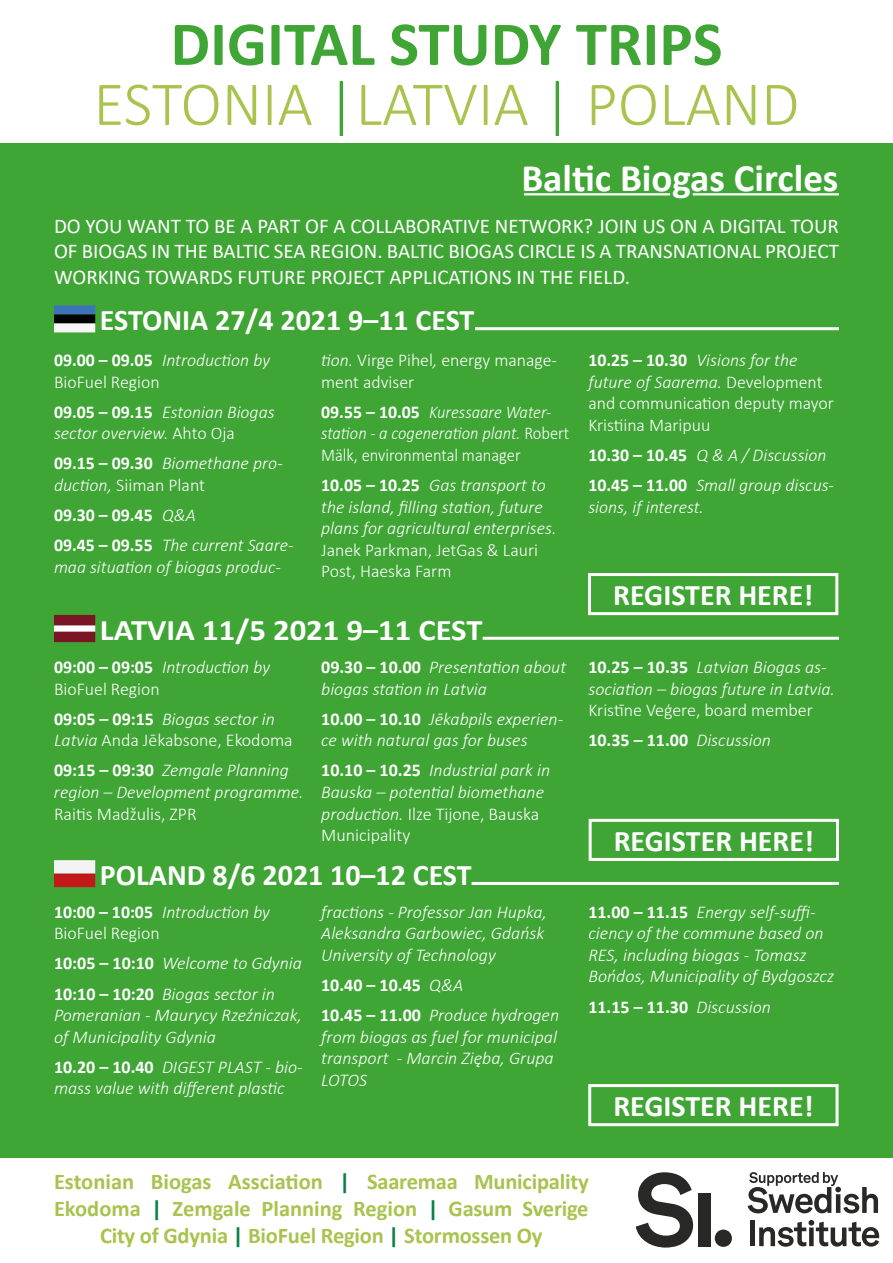
<style>
.page{position:relative;width:893px;height:1263px;background:#fff}
.page>*{position:absolute;margin:0;border:0;box-sizing:border-box;transform-origin:0 0}
.t1{font:300 63px/60px "Calibri";color:#a8c34e;text-align:center}
.t2{font:700 39px "Calibri";color:#fff}
.t3{font:700 30px "Calibri";color:#fff}
.t4{font:700 30px "Calibri";color:#fff;scale:1.09 1}
.t5{font:700 22.5px/27px "Calibri";letter-spacing:-.01em;color:#a8c34e;text-align:center}
.t6{font:21px/25.2px "Calibri";color:#fff;text-align:justify}
.t7{font:italic 300 18px/21.6px "Calibri";color:#fff}
.t8{font:300 18px/21.6px "Calibri";color:#fff}
.t9{font:700 18px/30.2px "Calibri";color:#fff}
.t10{font:italic 300 18px/21.6px "Calibri";color:#fff;scale:.92 1}
.s1{font-weight:700;color:#3fa535}
.s2{color:#3fa535}
.s3{font-weight:700;font-style:normal}
.s4{font-style:normal}
.s5{font-weight:300;font-style:italic}
.s6{font-style:italic}
.s7{font-weight:700}
.s8{color:#088345}
</style>
<div class="page">
<div style="left:0;top:0;width:893px;height:1157px;background:#3fa535"></div>
<div style="left:0;top:0;width:893px;height:142px;background:#fff"></div>
<svg style="left:636px;top:1172px;width:57px;height:75px"></svg>
<div style="left:698px;top:1193px;width:13px;height:53px;background:#282827"></div>
<div style="left:715px;top:1229px;width:17px;height:18px;background:#282827;border-radius:50%"></div>
<svg style="left:748px;top:1172px;width:130px;height:41px"></svg>
<div style="left:750px;top:1221px;width:5px;height:25px;background:#282827"></div>
<svg style="left:759px;top:1220px;width:120px;height:27px"></svg>
<div style="left:588px;top:573px;width:250px;height:42px;border:3px solid #fff"></div>
<hr style="left:483px;top:637px;width:356px;height:3px;background:#fff">
<hr style="left:472px;top:882px;width:367px;height:3px;background:#fff">
<hr style="left:475px;top:327px;width:364px;height:3px;background:#fff">
<div style="left:54px;top:305px;width:41px;height:9px;background:#3d74b9"></div>
<div style="left:54px;top:314px;width:41px;height:9px;background:#020304"></div>
<div style="left:54px;top:323px;width:41px;height:9px;background:#f9f7f7"></div>
<div style="left:54px;top:625px;width:41px;height:7px;background:#fff"></div>
<div style="left:54px;top:615px;width:41px;height:10px;background:#7a1525"></div>
<div style="left:54px;top:632px;width:41px;height:10px;background:#7a1525"></div>
<div style="left:54px;top:860px;width:41px;height:14px;background:#f2f3f2"></div>
<div style="left:54px;top:874px;width:41px;height:13px;background:#c1181a"></div>
<div style="left:589px;top:819px;width:250px;height:42px;border:3px solid #fff"></div>
<div style="left:588px;top:1084px;width:250px;height:42px;border:3px solid #fff"></div>
<hr style="left:524px;top:193px;width:146px;height:2px;background:#fff">
<hr style="left:693px;top:193px;width:146px;height:2px;background:#fff">
<h1 class="t1" style="left:94px;top:13px;width:707px"><span class="s1">DIGITAL STUDY TRIPS<br></span>ESTONIA <span class="s2">|</span>LATVIA <span class="s2">|</span> POLAND</h1>
<h2 class="t2" style="left:521px;top:150px;width:319px">Baltic Biogas Circles</h2>
<p class="t6" style="left:54px;top:213px;width:786px">DO YOU WANT TO BE A PART OF A COLLABORATIVE NETWORK? JOIN US ON A DIGITAL TOUR OF BIOGAS IN THE BALTIC SEA REGION. BALTIC BIOGAS CIRCLE IS A TRANSNATIONAL PROJECT WORKING TOWARDS FUTURE PROJECT APPLICATIONS IN THE FIELD.</p>
<h3 class="t3" style="left:100px;top:299px;width:376px">ESTONIA 27/4 2021 9–11 CEST</h3>
<p class="t7" style="left:54px;top:349px;width:218px"><span class="s3">09.00 – 09.05</span> Introduction by<br><span class="s4">BioFuel Region</span></p>
<p class="t7" style="left:54px;top:401px;width:222px"><span class="s3">09.05 – 09.15</span> Estonian Biogas sector overview. <span class="s4">Ahto Oja</span></p>
<p class="t7" style="left:54px;top:452px;width:230px"><span class="s3">09.15 – 09.30</span> Biomethane pro&shy;duction, <span class="s4">Siiman Plant</span></p>
<p class="t9" style="left:54px;top:500px;width:241px">09.30 – 09.45 <span class="s5">Q&amp;A<br></span>09.45 – 09.55 <span class="s5">The current Saare-</span></p>
<p class="t7" style="left:54px;top:556px;width:228px">maa situation of biogas produc-</p>
<p class="t8" style="left:321px;top:349px;width:237px"><span class="s6">tion.</span> Virge Pihel<span class="s6">,</span> energy manage&shy;ment adviser</p>
<p class="t10" style="left:321px;top:401px;width:271px"><span class="s3">09.55 – 10.05</span> Kuressaare Water&shy;station - a cogeneration plant. <span class="s4">Robert<br>Mälk, environmental manager</span></p>
<p class="t7" style="left:321px;top:474px;width:237px"><span class="s3">10.05 – 10.25</span> Gas transport to the island, filling station, future plans for agricultural enterprises.</p>
<p class="t8" style="left:321px;top:539px;width:218px">Janek Parkman, JetGas &amp; Lauri<br>Post, Haeska Farm</p>
<h3 class="t4" style="left:100px;top:608px;width:353px">LATVIA 11/5 2021 9–11 CEST</h3>
<p class="t7" style="left:54px;top:656px;width:218px"><span class="s3">09:00 – 09:05</span> Introduction by<br><span class="s4">BioFuel Region</span></p>
<p class="t8" style="left:54px;top:708px;width:240px"><span class="s7">09:05 – 09:15</span> <span class="s6">Biogas sector in<br>Latvia</span> Anda Jēkabsone, Ekodoma</p>
<p class="t7" style="left:54px;top:759px;width:251px"><span class="s3">09:15 – 09:30</span> Zemgale Planning region – Development programme.</p>
<p class="t8" style="left:54px;top:803px;width:144px">Raitis Madžulis, ZPR</p>
<p class="t7" style="left:321px;top:656px;width:247px"><span class="s3">09.30 – 10.00</span> Presentation about biogas station in Latvia</p>
<p class="t7" style="left:321px;top:708px;width:244px"><span class="s3">10.00 – 10.10</span> Jēkabpils experien&shy;ce with natural gas for buses</p>
<p class="t7" style="left:321px;top:759px;width:231px"><span class="s3">10.10 – 10.25</span> Industrial park in<br>Bauska – potential biomethane production. <span class="s4">Ilze Tijone, Bauska<br>Municipality</span></p>
<h3 class="t3" style="left:100px;top:854px;width:373px">POLAND 8/6 2021 10–12 CEST</h3>
<p class="t7" style="left:54px;top:901px;width:218px"><span class="s3">10:00 – 10:05</span> Introduction by<br><span class="s4">BioFuel Region</span></p>
<p class="t7" style="left:54px;top:948px;width:250px;line-height:30.2px"><span class="s3">10:05 – 10:10</span> Welcome to Gdynia<br><span class="s3">10:10 – 10:20</span> Biogas sector in</p>
<p class="t7" style="left:54px;top:1004px;width:249px">Pomeranian - Maurycy Rzeźniczak, of Municipality Gdynia</p>
<p class="t7" style="left:54px;top:1056px;width:250px"><span class="s3">10.20 – 10.40</span> DIGEST PLAST - bio&shy;mass value with different plastic</p>
<p class="t7" style="left:321px;top:901px;width:227px">fractions - Professor Jan Hupka,<br>Aleksandra Garbowiec, Gdańsk<br>University of Technology</p>
<p class="t9" style="left:321px;top:970px;width:239px">10.40 – 10.45 <span class="s5">Q&amp;A<br></span>10.45 – 11.00 <span class="s5">Produce hydrogen</span></p>
<p class="t7" style="left:321px;top:1026px;width:237px">from biogas as fuel for municipal transport - Marcin Zięba, Grupa<br>LOTOS</p>
<p class="t8" style="left:588px;top:349px;width:247px"><span class="s7">10.25 – 10.30</span> <span class="s6">Visions for the future of Saarema.</span> Development and communication deputy mayor<br>Kristiina Maripuu</p>
<p class="t7" style="left:588px;top:440px;width:247px;line-height:30.2px"><span class="s3">10.30 – 10.45</span> Q &amp; A / Discussion<br><span class="s3">10.45 – 11.00</span> Small group discus-</p>
<p class="t7" style="left:588px;top:496px;width:117px">sions, if interest.</p>
<h3 class="t3" style="left:613px;top:574px;width:202px">REGISTER HERE!</h3>
<p class="t7" style="left:588px;top:656px;width:248px"><span class="s3">10.25 – 10.35</span> Latvian Biogas as&shy;sociation – biogas future in Latvia.</p>
<p class="t8" style="left:588px;top:695px;width:226px;line-height:30.2px">Kristīne Veģere, board member<br><span class="s7">10.35 – 11.00</span> <span class="s6">Discussion</span></p>
<h3 class="t3" style="left:614px;top:820px;width:202px">REGISTER HERE!</h3>
<p class="t7" style="left:588px;top:901px;width:247px"><span class="s3">11.00 – 11.15</span> Energy self-suffi&shy;ciency of the commune based on<br>RES, including biogas - Tomasz<br>Bońdos, Municipality of Bydgoszcz</p>
<p class="t9" style="left:588px;top:991px;width:184px">11.15 – 11.30 <span class="s5">Discussion</span></p>
<h3 class="t3" style="left:613px;top:1085px;width:202px">REGISTER HERE!</h3>
<p class="t5" style="left:54px;top:1168px;width:536px">Estonian Biogas Assciation <span class="s8">|</span> Saaremaa Municipality<br>Ekodoma <span class="s8">|</span> Zemgale Planning Region <span class="s8">|</span> Gasum Sverige<br>City of Gdynia <span class="s8">|</span> BioFuel Region <span class="s8">|</span> Stormossen Oy</p>
</div>
